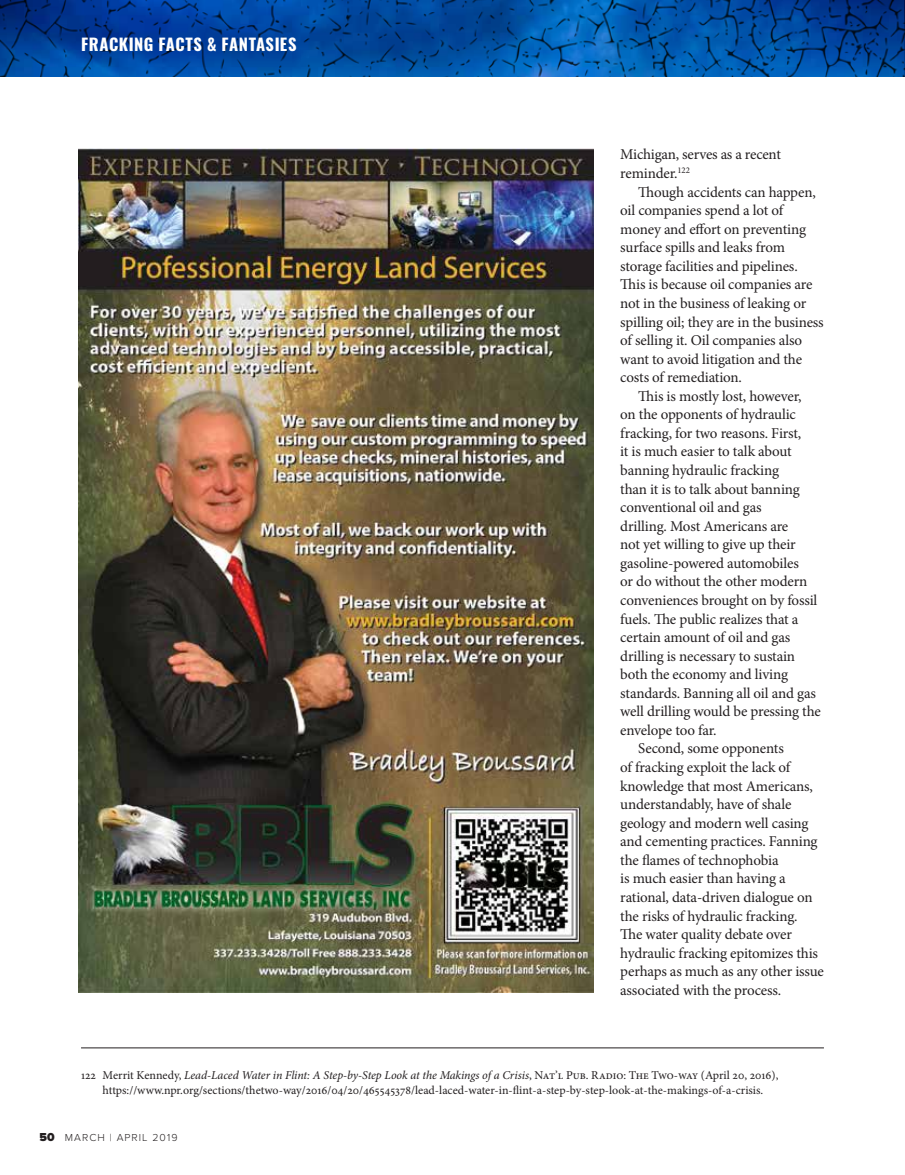
<style>
.page{position:relative;width:905px;height:1175px;background:#fff}
.page>*{position:absolute;margin:0;border:0;box-sizing:border-box;transform-origin:0 0}
.t1{font:700 16.5px "Oswald";letter-spacing:.03em;color:#fff}
.t2{font:15px/18.6px "Minion Pro";letter-spacing:-.015em;color:#231f20}
.t3{font:12px/15px "Minion Pro";color:#231f20;text-align:center}
.t4{font:300 10.5px "Proxima Nova";letter-spacing:.1em;color:#231f20}
.s1{font-style:italic}
.s2{font-weight:900;font-size:12px}
</style>
<div class="page">
<hr style="left:81px;top:1047px;width:743px;height:1px;background:#231f20">
<img style="left:78px;top:148px;width:515px;height:844px">
<hr style="left:904px;top:0;width:1px;height:77px;background:#2864b0">
<img style="left:0;top:0;width:904px;height:77px">
<p class="t1" style="left:81px;top:36px;width:217px">FRACKING FACTS &amp; FANTASIES</p>
<p class="t2" style="left:620px;top:145px;width:162px">Michigan, serves as a recent reminder.<sup>122</sup></p>
<p class="t2" style="left:620px;top:182px;width:205px;text-indent:18px">Though accidents can happen, oil companies spend a lot of money and effort on preventing surface spills and leaks from storage facilities and pipelines.<br>This is because oil companies are not in the business of leaking or spilling oil; they are in the business of selling it. Oil companies also want to avoid litigation and the costs of remediation.</p>
<p class="t2" style="left:638px;top:387px;width:165px">This is mostly lost, however,</p>
<p class="t2" style="left:620px;top:405px;width:177px">on the opponents of hydraulic</p>
<p class="t2" style="left:620px;top:424px;width:183px">fracking, for two reasons. First,</p>
<p class="t2" style="left:620px;top:442px;width:173px">it is much easier to talk about</p>
<p class="t2" style="left:620px;top:461px;width:160px">banning hydraulic fracking</p>
<p class="t2" style="left:620px;top:479px;width:181px">than it is to talk about banning</p>
<p class="t2" style="left:620px;top:498px;width:143px">conventional oil and gas</p>
<p class="t2" style="left:620px;top:516px;width:169px">drilling. Most Americans are</p>
<p class="t2" style="left:620px;top:535px;width:177px">not yet willing to give up their</p>
<p class="t2" style="left:620px;top:554px;width:180px">gasoline-powered automobiles</p>
<p class="t2" style="left:620px;top:572px;width:189px">or do without the other modern</p>
<p class="t2" style="left:620px;top:591px;width:199px">conveniences brought on by fossil</p>
<p class="t2" style="left:620px;top:609px;width:180px">fuels. The public realizes that a</p>
<p class="t2" style="left:620px;top:628px;width:172px">certain amount of oil and gas</p>
<p class="t2" style="left:620px;top:646px;width:176px">drilling is necessary to sustain</p>
<p class="t2" style="left:620px;top:665px;width:169px">both the economy and living</p>
<p class="t2" style="left:620px;top:683px;width:197px">standards. Banning all oil and gas</p>
<p class="t2" style="left:620px;top:702px;width:202px">well drilling would be pressing the</p>
<p class="t2" style="left:620px;top:721px;width:98px">envelope too far.</p>
<p class="t2" style="left:638px;top:739px;width:147px">Second, some opponents</p>
<p class="t2" style="left:620px;top:758px;width:173px">of fracking exploit the lack of</p>
<p class="t2" style="left:620px;top:776px;width:194px">knowledge that most Americans,</p>
<p class="t2" style="left:620px;top:795px;width:173px">understandably, have of shale</p>
<p class="t2" style="left:620px;top:813px;width:190px">geology and modern well casing</p>
<p class="t2" style="left:620px;top:832px;width:199px">and cementing practices. Fanning</p>
<p class="t2" style="left:620px;top:850px;width:160px">the flames of technophobia</p>
<p class="t2" style="left:620px;top:869px;width:167px">is much easier than having a</p>
<p class="t2" style="left:620px;top:888px;width:194px">rational, data-driven dialogue on</p>
<p class="t2" style="left:620px;top:906px;width:179px">the risks of hydraulic fracking.</p>
<p class="t2" style="left:620px;top:925px;width:173px">The water quality debate over</p>
<p class="t2" style="left:620px;top:943px;width:199px">hydraulic fracking epitomizes this</p>
<p class="t2" style="left:620px;top:962px;width:205px">perhaps as much as any other issue</p>
<p class="t2" style="left:620px;top:980px;width:162px">associated with the process.</p>
<p class="t3" style="left:81px;top:1067px;width:699px">122 Merrit Kennedy, <span class="s1">Lead-Laced Water in Flint: A Step-by-Step Look at the Makings of a Crisis</span>, Nat’l Pub. Radio: The Two-way (April 20, 2016), https://www.npr.org/sections/thetwo-way/2016/04/20/465545378/lead-laced-water-in-flint-a-step-by-step-look-at-the-makings-of-a-crisis.</p>
<p class="t4" style="left:39px;top:1131px;width:139px"><span class="s2">50</span> MARCH | APRIL 2019</p>
</div>
